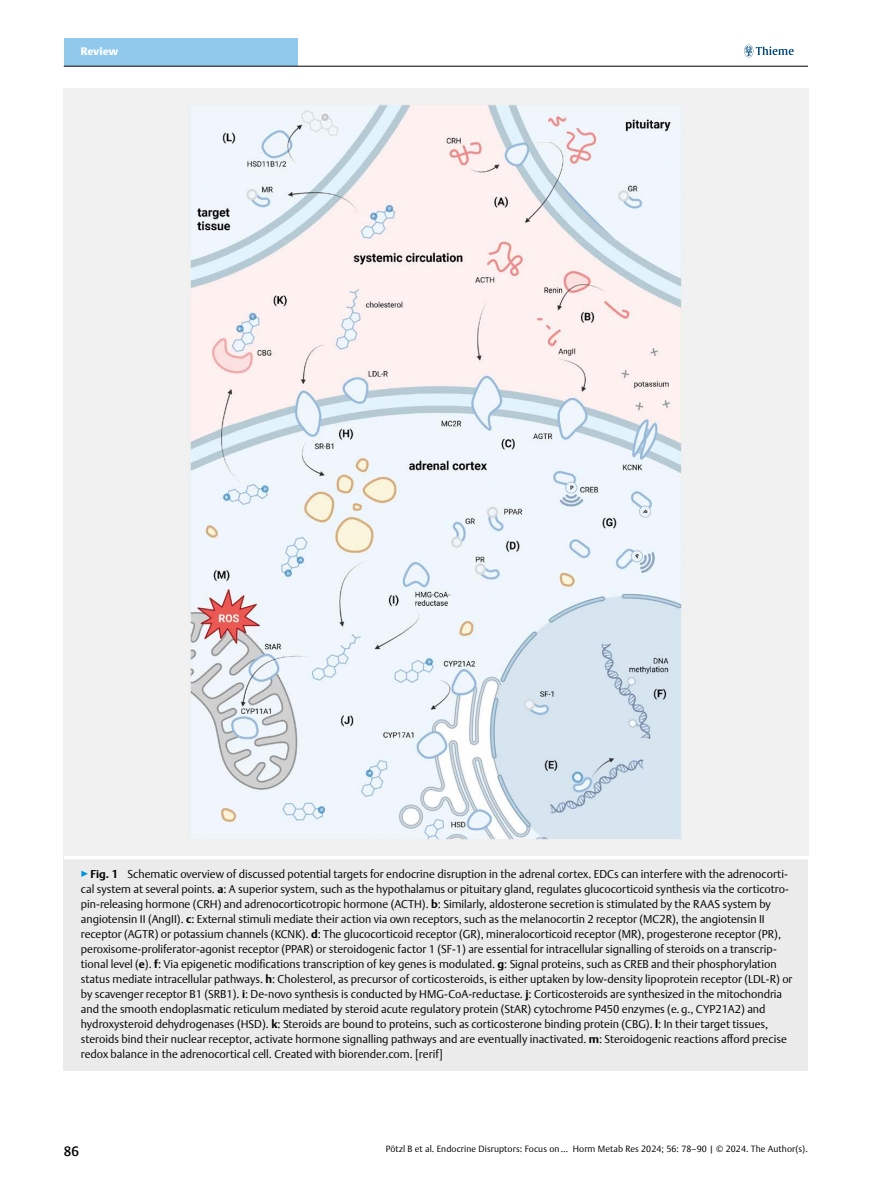
<style>
.page{position:relative;width:893px;height:1191px;background:#fff}
.page>*{position:absolute;margin:0;border:0;box-sizing:border-box;transform-origin:0 0}
.t1{font:500 13.5px "Thieme Argo 2011";color:#000}
.t2{font:300 11.25px/15px "Thieme Argo 2011";color:#000}
.t3{font:900 10.8px "Thieme Argo 2011";letter-spacing:-.005em;color:#fff}
.t4{font:300 9px "Thieme Argo 2011";letter-spacing:.01em;color:#000}
.s1{color:#0095da}
.s2{font-weight:700}
</style>
<div class="page">
<div style="left:64px;top:38px;width:234px;height:28px;background:#91c9ed"></div>
<svg style="left:744px;top:45px;width:50px;height:12px"></svg>
<hr style="left:64px;top:66px;width:744px;height:1px;background:#000">
<div style="left:64px;top:856px;width:744px;height:214px;background:#ebebec"></div>
<hr style="left:64px;top:855px;width:744px;height:4px;background:#fff">
<img style="left:64px;top:88px;width:744px;height:768px">
<p class="t3" style="left:81px;top:44px;width:39px">Review</p>
<p class="t2" style="left:81px;top:865px;width:713px"><span class="s1">▶</span><span class="s2">Fig. 1</span> Schematic overview of discussed potential targets for endocrine disruption in the adrenal cortex. EDCs can interfere with the adrenocorti&shy;cal system at several points. <span class="s2">a</span>: A superior system, such as the hypothalamus or pituitary gland, regulates glucocorticoid synthesis via the corticotro&shy;pin-releasing hormone (CRH) and adrenocorticotropic hormone (ACTH). <span class="s2">b</span>: Similarly, aldosterone secretion is stimulated by the RAAS system by angiotensin II (AngII). <span class="s2">c</span>: External stimuli mediate their action via own receptors, such as the melanocortin 2 receptor (MC2R), the angiotensin II receptor (AGTR) or potassium channels (KCNK). <span class="s2">d</span>: The glucocorticoid receptor (GR), mineralocorticoid receptor (MR), progesterone receptor (PR), peroxisome-proliferator-agonist receptor (PPAR) or steroidogenic factor 1 (SF-1) are essential for intracellular signalling of steroids on a transcrip&shy;tional level (<span class="s2">e</span>). <span class="s2">f</span>: Via epigenetic modifications transcription of key genes is modulated. <span class="s2">g</span>: Signal proteins, such as CREB and their phosphorylation status mediate intracellular pathways. <span class="s2">h</span>: Cholesterol, as precursor of corticosteroids, is either uptaken by low-density lipoprotein receptor (LDL-R) or by scavenger receptor B1 (SRB1). <span class="s2">i</span>: De-novo synthesis is conducted by HMG-CoA-reductase. <span class="s2">j</span>: Corticosteroids are synthesized in the mitochondria and the smooth endoplasmatic reticulum mediated by steroid acute regulatory protein (StAR) cytochrome P450 enzymes (e.g., CYP21A2) and hydroxysteroid dehydrogenases (HSD). <span class="s2">k</span>: Steroids are bound to proteins, such as corticosterone binding protein (CBG). <span class="s2">l</span>: In their target tissues, steroids bind their nuclear receptor, activate hormone signalling pathways and are eventually inactivated. <span class="s2">m</span>: Steroidogenic reactions afford precise redox balance in the adrenocortical cell. Created with biorender.com. [rerif]</p>
<p class="t1" style="left:64px;top:1142px;width:17px">86</p>
<p class="t4" style="left:386px;top:1143px;width:424px">Pötzl B et al. Endocrine Disruptors: Focus on … Horm Metab Res 2024; 56: 78–90 | © 2024. The Author(s).</p>
</div>
